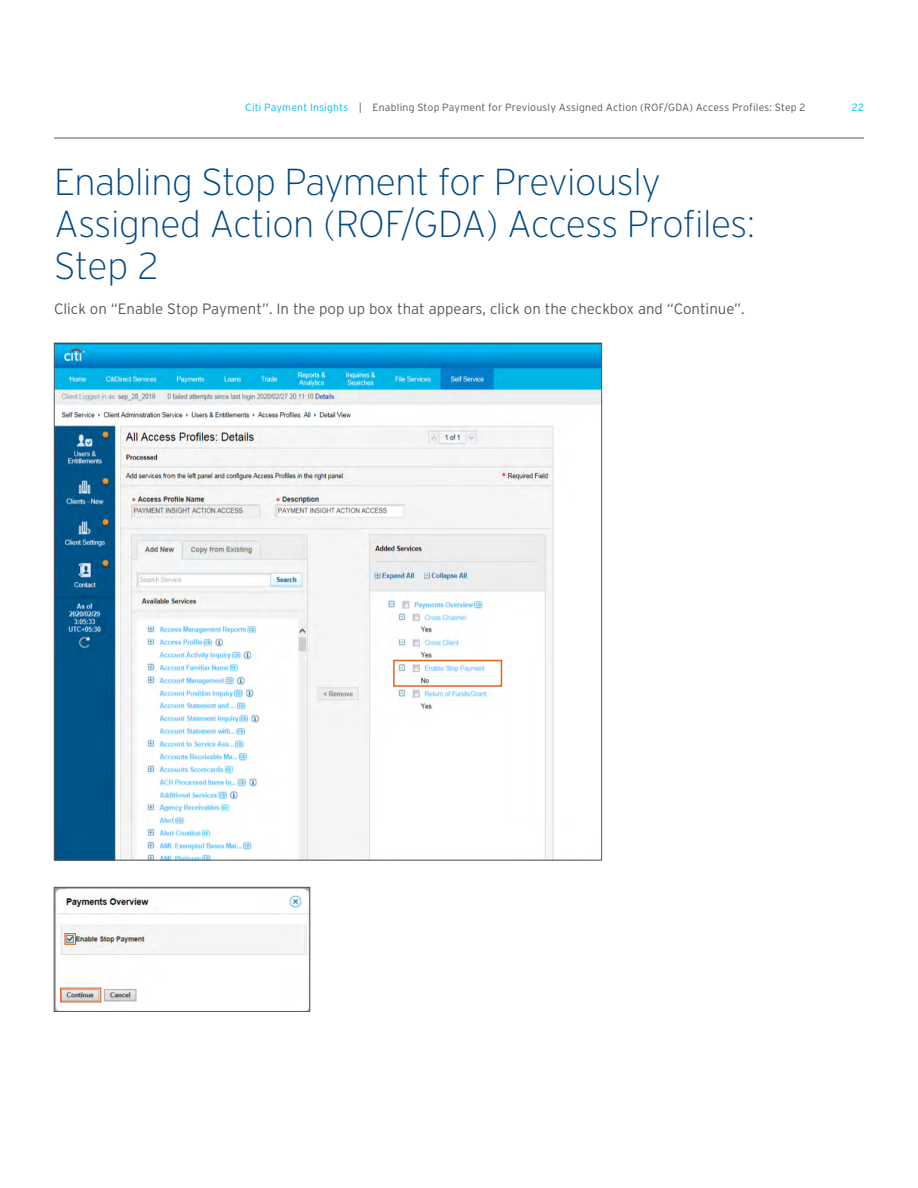
<style>
.page{position:relative;width:918px;height:1188px;background:#fff}
.page>*{position:absolute;margin:0;border:0;box-sizing:border-box;transform-origin:0 0}
.Section_Head{font:200 37.5px/42px "Interstate";letter-spacing:-.01em;color:#004785}
.Main_Text{font:300 15px "Interstate Pl";color:#58595b}
.t1{font:300 10.5px "Interstate";letter-spacing:.015em;color:#58595b}
.t2{font:300 10.5px "Interstate";color:#00bdf2}
.s1{color:#00bdf2}
</style>
<div class="page">
<hr style="left:54px;top:138px;width:810px;height:1px;background:#58595b">
<img style="left:56px;top:345px;width:544px;height:513px">
<img style="left:56px;top:889px;width:252px;height:121px">
<div style="left:54px;top:887px;width:256px;height:125px;border:1px solid #58595b"></div>
<div style="left:64px;top:933px;width:12px;height:12px;border:1px solid #e2641f"></div>
<div style="left:393px;top:660px;width:109px;height:27px;border:2px solid #e2641f"></div>
<p class="t1" style="left:245px;top:101px;width:562px"><span class="s1">Citi Payment Insights</span> | Enabling Stop Payment for Previously Assigned Action (ROF/GDA) Access Profiles: Step 2</p>
<p class="t2" style="left:852px;top:101px;width:14px">22</p>
<p class="Section_Head" style="left:54px;top:161px;width:703px">Enabling Stop Payment for Previously<br>Assigned Action (ROF/GDA) Access Profiles:<br>Step 2</p>
<p class="Main_Text" style="left:54px;top:300px;width:692px">Click on “Enable Stop Payment”. In the pop up box that appears, click on the checkbox and “Continue”.</p>
</div>
